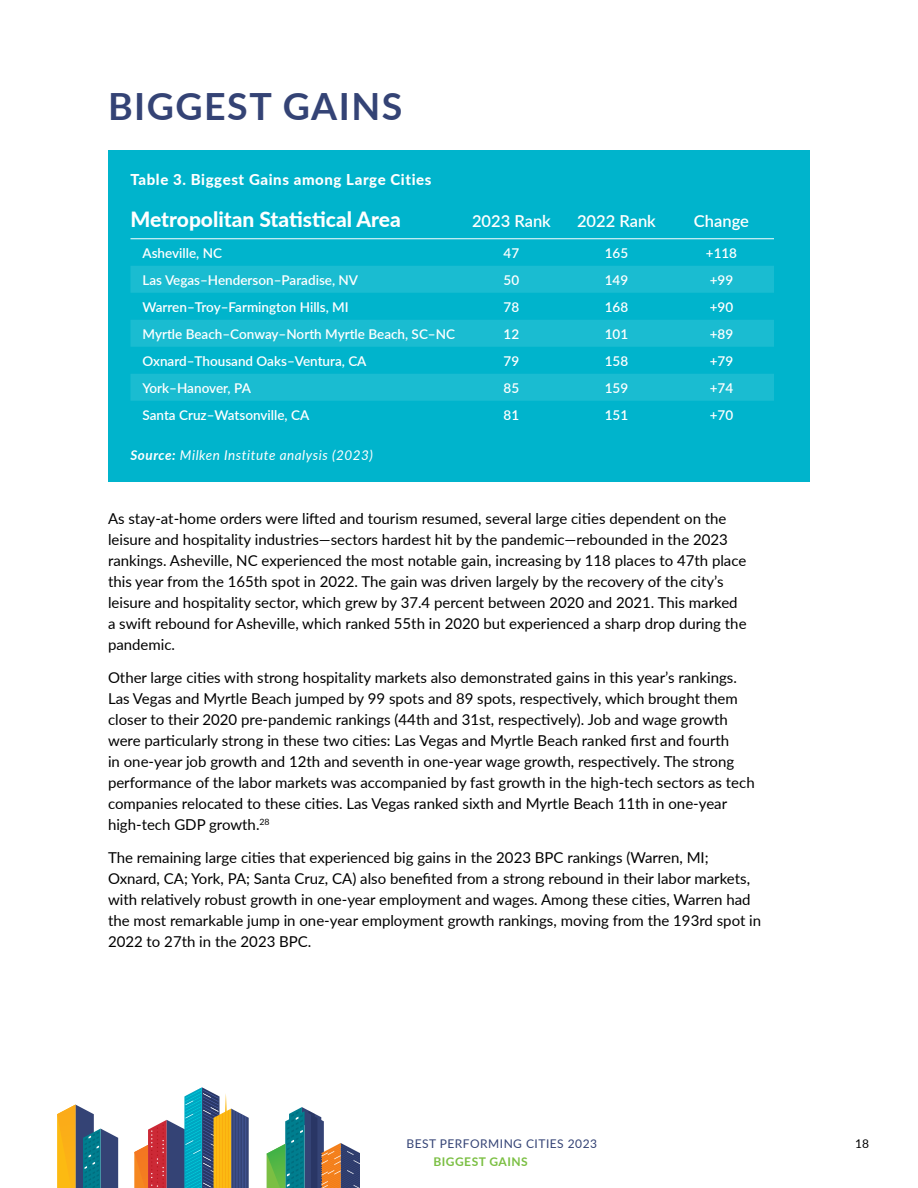
<style>
.page{position:relative;width:918px;height:1188px;background:#fff}
.page>*{position:absolute;margin:0;border:0;box-sizing:border-box;transform-origin:0 0}
.t1{font:700 37.5px "Lato";letter-spacing:.04em;color:#344375}
.t2{font:800 21px "Lato";color:#fff}
.t3{font:600 16.5px "Lato";color:#fff}
.t4{font:15px/21px "Lato";color:#000}
.t5{font:800 15px "Lato";letter-spacing:.04em;color:#fff}
.t6{font:600 13.5px "Lato";color:#fff}
.t7{font:italic 13.5px "Lato";letter-spacing:.04em;color:#fff}
.t8{font:12px "Lato";letter-spacing:.04em;color:#344375}
.t9{font:700 12px "Lato";letter-spacing:.04em;color:#7bbf43}
.t10{font:12px "Lato";color:#000}
.s1{font-weight:700}
</style>
<div class="page">
<svg style="left:134px;top:1087px;width:115px;height:101px"></svg>
<hr style="left:246px;top:1116px;width:1px;height:72px;background:#fff">
<svg style="left:267px;top:1107px;width:93px;height:81px"></svg>
<svg style="left:57px;top:1105px;width:61px;height:83px"></svg>
<div style="left:108px;top:150px;width:702px;height:332px;background:#00b4cc"></div>
<svg style="left:130px;top:266px;width:644px;height:135px;fill:#1abcd1"></svg>
<hr style="left:130px;top:238px;width:329px;height:1px;background:#fff">
<hr style="left:459px;top:238px;width:105px;height:1px;background:#fff">
<hr style="left:564px;top:238px;width:105px;height:1px;background:#fff">
<hr style="left:669px;top:238px;width:105px;height:1px;background:#fff">
<h1 class="t1" style="left:108px;top:79px;width:296px">BIGGEST GAINS</h1>
<p class="t5" style="left:130px;top:168px;width:302px">Table 3. Biggest Gains among Large Cities</p>
<h2 class="t2" style="left:130px;top:204px;width:272px">Metropolitan Statistical Area</h2>
<p class="t3" style="left:472px;top:209px;width:80px">2023 Rank</p>
<p class="t3" style="left:577px;top:209px;width:80px">2022 Rank</p>
<p class="t3" style="left:694px;top:209px;width:57px">Change</p>
<p class="t6" style="left:142px;top:243px;width:81px">Asheville, NC</p>
<p class="t6" style="left:504px;top:243px;width:17px">47</p>
<p class="t6" style="left:605px;top:243px;width:25px">165</p>
<p class="t6" style="left:706px;top:243px;width:33px">+118</p>
<p class="t6" style="left:142px;top:270px;width:217px">Las Vegas–Henderson–Paradise, NV</p>
<p class="t6" style="left:504px;top:270px;width:17px">50</p>
<p class="t6" style="left:605px;top:270px;width:25px">149</p>
<p class="t6" style="left:710px;top:270px;width:25px">+99</p>
<p class="t6" style="left:142px;top:297px;width:208px">Warren–Troy–Farmington Hills, MI</p>
<p class="t6" style="left:504px;top:297px;width:17px">78</p>
<p class="t6" style="left:605px;top:297px;width:25px">168</p>
<p class="t6" style="left:710px;top:297px;width:25px">+90</p>
<p class="t6" style="left:142px;top:324px;width:314px">Myrtle Beach–Conway–North Myrtle Beach, SC–NC</p>
<p class="t6" style="left:504px;top:324px;width:17px">12</p>
<p class="t6" style="left:605px;top:324px;width:25px">101</p>
<p class="t6" style="left:710px;top:324px;width:25px">+89</p>
<p class="t6" style="left:142px;top:351px;width:226px">Oxnard–Thousand Oaks–Ventura, CA</p>
<p class="t6" style="left:504px;top:351px;width:17px">79</p>
<p class="t6" style="left:605px;top:351px;width:25px">158</p>
<p class="t6" style="left:710px;top:351px;width:25px">+79</p>
<p class="t6" style="left:142px;top:378px;width:110px">York–Hanover, PA</p>
<p class="t6" style="left:504px;top:378px;width:17px">85</p>
<p class="t6" style="left:605px;top:378px;width:25px">159</p>
<p class="t6" style="left:710px;top:378px;width:25px">+74</p>
<p class="t6" style="left:142px;top:405px;width:168px">Santa Cruz–Watsonville, CA</p>
<p class="t6" style="left:504px;top:405px;width:17px">81</p>
<p class="t6" style="left:605px;top:405px;width:25px">151</p>
<p class="t6" style="left:710px;top:405px;width:25px">+70</p>
<p class="t7" style="left:130px;top:445px;width:244px"><span class="s1">Source:</span> Milken Institute analysis (2023)</p>
<p class="t4" style="left:108px;top:508px;width:640px">As stay-at-home orders were lifted and tourism resumed, several large cities dependent on the leisure and hospitality industries—sectors hardest hit by the pandemic—rebounded in the 2023 rankings. Asheville, NC experienced the most notable gain, increasing by 118 places to 47th place this year from the 165th spot in 2022. The gain was driven largely by the recovery of the city’s leisure and hospitality sector, which grew by 37.4 percent between 2020 and 2021. This marked a swift rebound for Asheville, which ranked 55th in 2020 but experienced a sharp drop during the pandemic.</p>
<p class="t4" style="left:108px;top:667px;width:648px">Other large cities with strong hospitality markets also demonstrated gains in this year’s rankings.<br>Las Vegas and Myrtle Beach jumped by 99 spots and 89 spots, respectively, which brought them closer to their 2020 pre-pandemic rankings (44th and 31st, respectively). Job and wage growth were particularly strong in these two cities: Las Vegas and Myrtle Beach ranked first and fourth<br>in one-year job growth and 12th and seventh in one-year wage growth, respectively. The strong performance of the labor markets was accompanied by fast growth in the high-tech sectors as tech companies relocated to these cities. Las Vegas ranked sixth and Myrtle Beach 11th in one-year high-tech GDP growth.<sup>28</sup></p>
<p class="t4" style="left:108px;top:847px;width:655px">The remaining large cities that experienced big gains in the 2023 BPC rankings (Warren, MI; Oxnard, CA; York, PA; Santa Cruz, CA) also benefited from a strong rebound in their labor markets, with relatively robust growth in one-year employment and wages. Among these cities, Warren had the most remarkable jump in one-year employment growth rankings, moving from the 193rd spot in 2022 to 27th in the 2023 BPC.</p>
<p class="t8" style="left:406px;top:1135px;width:192px">BEST PERFORMING CITIES 2023</p>
<p class="t10" style="left:855px;top:1135px;width:15px">18</p>
<p class="t9" style="left:434px;top:1153px;width:96px">BIGGEST GAINS</p>
</div>
